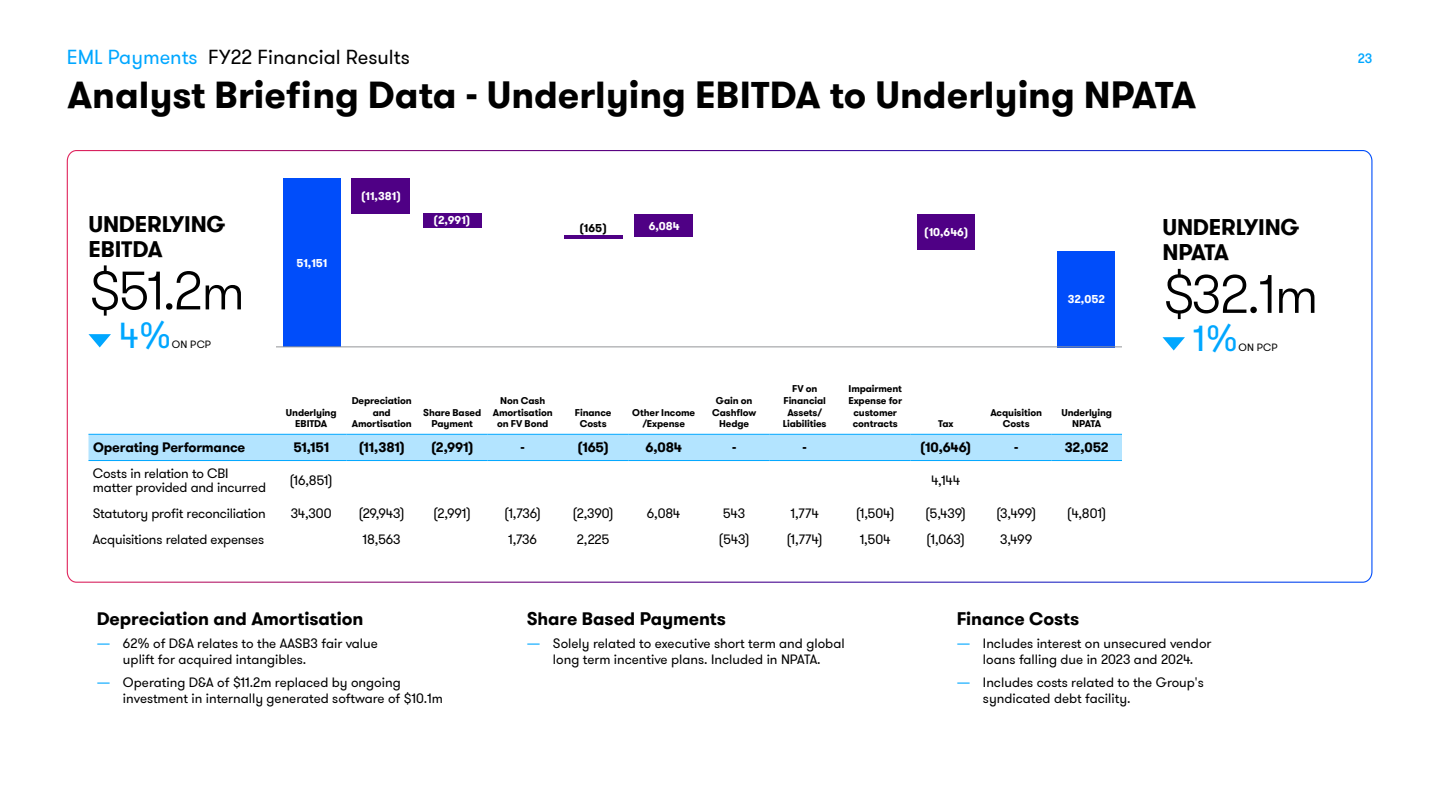
<style>
.page{position:relative;width:1440px;height:810px;background:#fff}
.page>*{position:absolute;margin:0;border:0;box-sizing:border-box;transform-origin:0 0}
.t1{font:300 54px "GT Walsheim Pro";letter-spacing:-.025em;color:#000}
.t2{font:700 37.5px "GT Walsheim Pro";color:#000}
.t3{font:36px "GT Walsheim Pro";color:#00a7ff}
.t4{font:700 22.5px/25.5px "GT Walsheim Pro";letter-spacing:-.01em;color:#000}
.t5{font:20.25px "GT Walsheim Pro";color:#000}
.t6{font:700 18px "GT Walsheim Pro";letter-spacing:-.005em;color:#000}
.t7{font:13.5px/15.8px "GT Walsheim Pro";letter-spacing:-.005em;color:#000}
.t8{font:700 13.5px "GT Walsheim Pro";letter-spacing:-.015em;color:#000}
.t9{font:500 13.5px "GT Walsheim Pro";color:#00a7ff}
.t10{font:700 11.25px "GT Walsheim Pro";color:#fff}
.t11{font:700 11.25px "GT Walsheim Pro";color:#000}
.t12{font:10.5px "GT Walsheim Pro";letter-spacing:.015em;color:#000}
.t13{font:700 9.75px/11.7px "GT Walsheim Pro";letter-spacing:-.01em;color:#000;text-align:center}
.s1{color:#00a7ff}
</style>
<div class="page">
<svg style="left:66px;top:150px;width:1307px;height:433px"></svg>
<div style="left:88px;top:435px;width:1034px;height:25px;background:#b3e4ff"></div>
<hr style="left:88px;top:434px;width:188px;height:1px;background:#00a7ff">
<hr style="left:276px;top:434px;width:70px;height:1px;background:#00a7ff">
<hr style="left:346px;top:434px;width:71px;height:1px;background:#00a7ff">
<hr style="left:417px;top:434px;width:71px;height:1px;background:#00a7ff">
<hr style="left:488px;top:434px;width:70px;height:1px;background:#00a7ff">
<hr style="left:558px;top:434px;width:70px;height:1px;background:#00a7ff">
<hr style="left:628px;top:434px;width:71px;height:1px;background:#00a7ff">
<hr style="left:699px;top:434px;width:71px;height:1px;background:#00a7ff">
<hr style="left:770px;top:434px;width:70px;height:1px;background:#00a7ff">
<hr style="left:840px;top:434px;width:70px;height:1px;background:#00a7ff">
<hr style="left:910px;top:434px;width:71px;height:1px;background:#00a7ff">
<hr style="left:981px;top:434px;width:71px;height:1px;background:#00a7ff">
<hr style="left:1052px;top:434px;width:70px;height:1px;background:#00a7ff">
<hr style="left:88px;top:460px;width:188px;height:1px;background:#00a7ff">
<hr style="left:276px;top:460px;width:70px;height:1px;background:#00a7ff">
<hr style="left:346px;top:460px;width:71px;height:1px;background:#00a7ff">
<hr style="left:417px;top:460px;width:71px;height:1px;background:#00a7ff">
<hr style="left:488px;top:460px;width:70px;height:1px;background:#00a7ff">
<hr style="left:558px;top:460px;width:70px;height:1px;background:#00a7ff">
<hr style="left:628px;top:460px;width:71px;height:1px;background:#00a7ff">
<hr style="left:699px;top:460px;width:71px;height:1px;background:#00a7ff">
<hr style="left:770px;top:460px;width:70px;height:1px;background:#00a7ff">
<hr style="left:840px;top:460px;width:70px;height:1px;background:#00a7ff">
<hr style="left:910px;top:460px;width:71px;height:1px;background:#00a7ff">
<hr style="left:981px;top:460px;width:71px;height:1px;background:#00a7ff">
<hr style="left:1052px;top:460px;width:70px;height:1px;background:#00a7ff">
<div style="left:283px;top:178px;width:58px;height:169px;background:#004dfa"></div>
<div style="left:352px;top:178px;width:58px;height:36px;background:#4f0085"></div>
<div style="left:423px;top:213px;width:58px;height:15px;background:#4f0085"></div>
<hr style="left:564px;top:235px;width:59px;height:4px;background:#4f0085">
<div style="left:635px;top:214px;width:58px;height:23px;background:#4f0085"></div>
<div style="left:917px;top:214px;width:58px;height:36px;background:#4f0085"></div>
<div style="left:1058px;top:251px;width:57px;height:96px;background:#004dfa"></div>
<hr style="left:276px;top:346px;width:846px;height:1px;background:#939598">
<svg style="left:89px;top:334px;width:22px;height:13px"></svg>
<svg style="left:1162px;top:337px;width:23px;height:14px"></svg>
<h3 class="t5" style="left:67px;top:45px;width:345px"><span class="s1">EML Payments</span> FY22 Financial Results</h3>
<p class="t9" style="left:1358px;top:50px;width:16px">23</p>
<h2 class="t2" style="left:68px;top:70px;width:1130px">Analyst Briefing Data - Underlying EBITDA to Underlying NPATA</h2>
<h3 class="t4" style="left:88px;top:211px;width:138px">UNDERLYING<br>EBITDA</h3>
<h1 class="t1" style="left:88px;top:257px;width:158px">$51.2m</h1>
<h3 class="t3" style="left:119px;top:313px;width:55px">4%</h3>
<p class="t12" style="left:172px;top:338px;width:41px">ON PCP</p>
<p class="t10" style="left:297px;top:256px;width:32px">51,151</p>
<p class="t10" style="left:361px;top:189px;width:41px">(11,381)</p>
<p class="t10" style="left:434px;top:213px;width:38px">(2,991)</p>
<p class="t11" style="left:579px;top:220px;width:29px">(165)</p>
<p class="t10" style="left:649px;top:218px;width:32px">6,084</p>
<p class="t10" style="left:924px;top:225px;width:46px">(10,646)</p>
<p class="t10" style="left:1068px;top:292px;width:39px">32,052</p>
<p class="t13" style="left:286px;top:406px;width:52px">Underlying<br>EBITDA</p>
<p class="t13" style="left:352px;top:395px;width:62px">Depreciation and<br>Amortisation</p>
<p class="t13" style="left:423px;top:406px;width:60px">Share Based<br>Payment</p>
<p class="t13" style="left:493px;top:395px;width:61px">Non Cash<br>Amortisation on FV Bond</p>
<p class="t13" style="left:575px;top:406px;width:38px">Finance<br>Costs</p>
<p class="t13" style="left:632px;top:406px;width:64px">Other Income /Expense</p>
<p class="t13" style="left:712px;top:395px;width:45px">Gain on<br>Cashflow<br>Hedge</p>
<p class="t13" style="left:783px;top:383px;width:45px">FV on<br>Financial<br>Assets/<br>Liabilities</p>
<p class="t13" style="left:848px;top:383px;width:55px">Impairment<br>Expense for customer contracts</p>
<p class="t13" style="left:938px;top:418px;width:17px">Tax</p>
<p class="t13" style="left:990px;top:406px;width:53px">Acquisition<br>Costs</p>
<p class="t13" style="left:1061px;top:406px;width:52px">Underlying<br>NPATA</p>
<p class="t8" style="left:93px;top:439px;width:154px">Operating Performance</p>
<p class="t8" style="left:293px;top:439px;width:37px">51,151</p>
<p class="t8" style="left:359px;top:439px;width:48px">(11,381)</p>
<p class="t8" style="left:431px;top:439px;width:44px">(2,991)</p>
<p class="t8" style="left:521px;top:439px;width:6px">-</p>
<p class="t8" style="left:578px;top:439px;width:33px">(165)</p>
<p class="t8" style="left:645px;top:439px;width:38px">6,084</p>
<p class="t8" style="left:732px;top:439px;width:6px">-</p>
<p class="t8" style="left:803px;top:439px;width:6px">-</p>
<p class="t8" style="left:920px;top:439px;width:53px">(10,646)</p>
<p class="t8" style="left:1014px;top:439px;width:6px">-</p>
<p class="t8" style="left:1065px;top:439px;width:46px">32,052</p>
<p class="t7" style="left:93px;top:467px;width:175px;line-height:13.5px">Costs in relation to CBI matter provided and incurred</p>
<p class="t7" style="left:290px;top:473px;width:45px">(16,851)</p>
<p class="t7" style="left:931px;top:473px;width:31px">4,144</p>
<p class="t7" style="left:93px;top:505px;width:174px">Statutory profit reconciliation</p>
<p class="t7" style="left:291px;top:505px;width:43px">34,300</p>
<p class="t7" style="left:358px;top:505px;width:48px">(29,943)</p>
<p class="t7" style="left:433px;top:505px;width:39px">(2,991)</p>
<p class="t7" style="left:504px;top:505px;width:38px">(1,736)</p>
<p class="t7" style="left:573px;top:505px;width:43px">(2,390)</p>
<p class="t7" style="left:647px;top:505px;width:35px">6,084</p>
<p class="t7" style="left:723px;top:505px;width:24px">543</p>
<p class="t7" style="left:791px;top:505px;width:30px">1,774</p>
<p class="t7" style="left:856px;top:505px;width:41px">(1,504)</p>
<p class="t7" style="left:925px;top:505px;width:43px">(5,439)</p>
<p class="t7" style="left:996px;top:505px;width:42px">(3,499)</p>
<p class="t7" style="left:1067px;top:505px;width:41px">(4,801)</p>
<p class="t7" style="left:93px;top:532px;width:173px">Acquisitions related expenses</p>
<p class="t7" style="left:363px;top:532px;width:40px">18,563</p>
<p class="t7" style="left:508px;top:532px;width:30px">1,736</p>
<p class="t7" style="left:577px;top:532px;width:34px">2,225</p>
<p class="t7" style="left:719px;top:532px;width:33px">(543)</p>
<p class="t7" style="left:787px;top:532px;width:38px">(1,774)</p>
<p class="t7" style="left:860px;top:532px;width:32px">1,504</p>
<p class="t7" style="left:926px;top:532px;width:40px">(1,063)</p>
<p class="t7" style="left:1000px;top:532px;width:33px">3,499</p>
<h3 class="t4" style="left:1162px;top:215px;width:138px">UNDERLYING<br>NPATA</h3>
<h1 class="t1" style="left:1162px;top:260px;width:158px">$32.1m</h1>
<h3 class="t3" style="left:1193px;top:315px;width:47px">1%</h3>
<p class="t12" style="left:1238px;top:340px;width:41px">ON PCP</p>
<h3 class="t6" style="left:97px;top:607px;width:268px">Depreciation and Amortisation</h3>
<p class="t7" style="left:123px;top:636px;width:256px;text-indent:-26px"><span class="s1">—</span> 62% of D&amp;A relates to the AASB3 fair value uplift for acquired intangibles.</p>
<p class="t7" style="left:123px;top:675px;width:321px;text-indent:-26px"><span class="s1">—</span> Operating D&amp;A of $11.2m replaced by ongoing investment in internally generated software of $10.1m</p>
<h3 class="t6" style="left:527px;top:607px;width:201px">Share Based Payments</h3>
<p class="t7" style="left:553px;top:636px;width:293px;text-indent:-26px"><span class="s1">—</span> Solely related to executive short term and global long term incentive plans. Included in NPATA</p>
<p class="t7" style="left:817px;top:652px;width:5px">.</p>
<h3 class="t6" style="left:957px;top:607px;width:124px">Finance Costs</h3>
<p class="t7" style="left:983px;top:636px;width:230px;text-indent:-26px"><span class="s1">—</span> Includes interest on unsecured vendor loans falling due in 2023 and 2024.</p>
<p class="t7" style="left:983px;top:675px;width:222px;text-indent:-26px"><span class="s1">—</span> Includes costs related to the Group's syndicated debt facility.</p>
</div>
